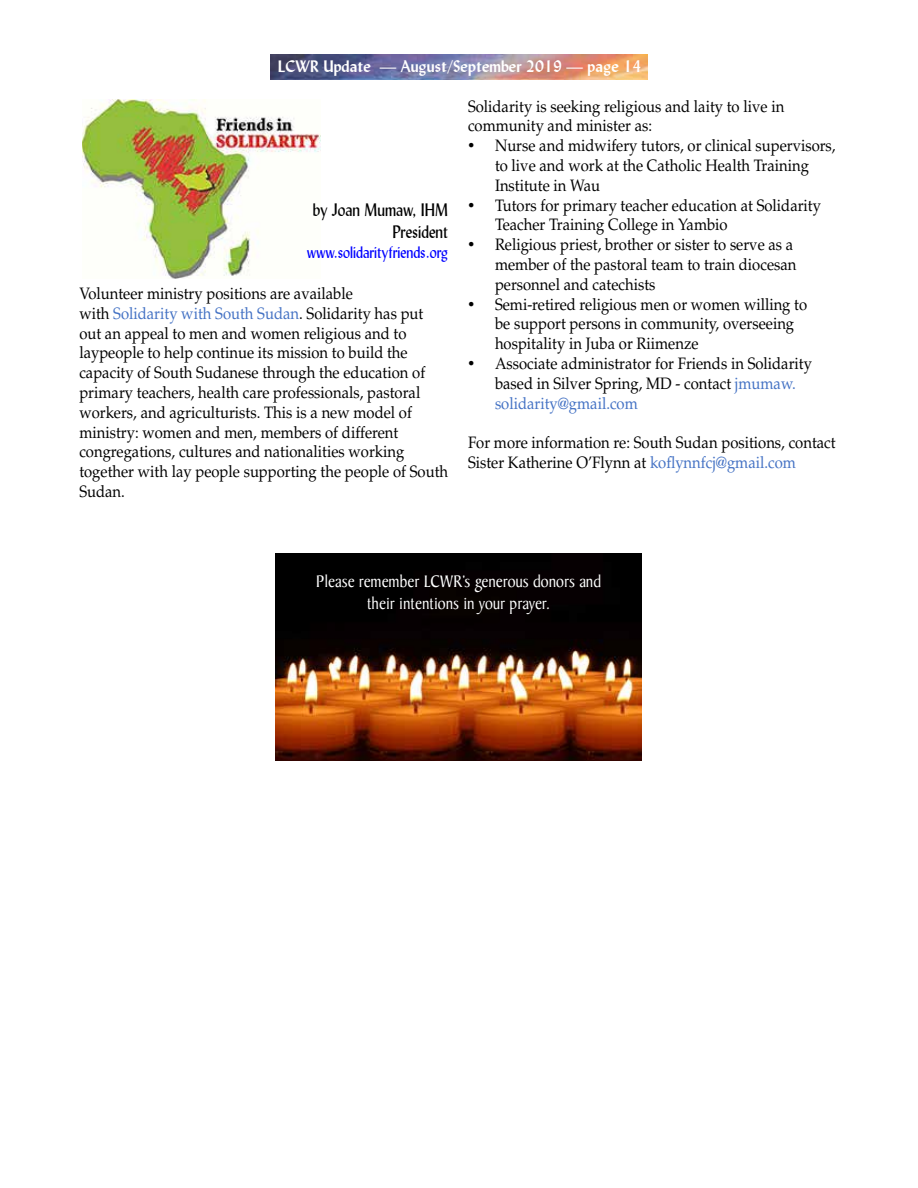
<style>
.page{position:relative;width:918px;height:1188px;background:#fff}
.page>*{position:absolute;margin:0;border:0;box-sizing:border-box;transform-origin:0 0}
.t1{font:18px/21.6px "Baker Signet";color:#fff;text-align:center;scale:.9 1}
.t2{font:18px/21.6px "Lydian BT";color:#000;text-align:right;scale:.9 1}
.t3{font:16.5px/19.8px "Palatino LT Std";color:#000;scale:.9 1}
.t4{font:700 16.5px "Lydian BT";color:#fff}
.t5{font:16.5px "Lydian BT";color:#00f;scale:.9 1}
.s1{color:#4472c4}
.s2{font-family:"Times New Roman";font-size:18px}
</style>
<div class="page">
<img style="left:271px;top:54px;width:377px;height:26px">
<img style="left:83px;top:100px;width:237px;height:179px">
<img style="left:275px;top:553px;width:367px;height:208px">
<p class="t4" style="left:278px;top:56px;width:365px">LCWR Update — August/September 2019 — page 14</p>
<p class="t2" style="left:313px;top:199px;width:152px">by Joan Mumaw, IHM<br>President</p>
<p class="t5" style="left:307px;top:242px;width:159px">www.solidarityfriends.org</p>
<p class="t3" style="left:79px;top:284px;width:411px">Volunteer ministry positions are available<br>with <span class="s1">Solidarity with South Sudan</span>. Solidarity has put out an appeal to men and women religious and to laypeople to help continue its mission to build the capacity of South Sudanese through the education of primary teachers, health care professionals, pastoral workers, and agriculturists. This is a new model of ministry: women and men, members of different congregations, cultures and nationalities working together with lay people supporting the people of South Sudan.</p>
<p class="t3" style="left:468px;top:96px;width:353px">Solidarity is seeking religious and laity to live in community and minister as:</p>
<p class="t3" style="left:495px;top:136px;width:380px;text-indent:-27px"><span class="s2">•</span> Nurse and midwifery tutors, or clinical supervisors, to live and work at the Catholic Health Training<br>Institute in Wau</p>
<p class="t3" style="left:495px;top:195px;width:364px;text-indent:-27px"><span class="s2">•</span> Tutors for primary teacher education at Solidarity<br>Teacher Training College in Yambio</p>
<p class="t3" style="left:495px;top:235px;width:336px;text-indent:-27px"><span class="s2">•</span> Religious priest, brother or sister to serve as a member of the pastoral team to train diocesan personnel and catechists</p>
<p class="t3" style="left:495px;top:294px;width:348px;text-indent:-27px"><span class="s2">•</span> Semi-retired religious men or women willing to be support persons in community, overseeing hospitality in Juba or Riimenze</p>
<p class="t3" style="left:495px;top:354px;width:354px;text-indent:-27px"><span class="s2">•</span> Associate administrator for Friends in Solidarity based in Silver Spring, MD - contact <span class="s1">jmumaw. solidarity@gmail.com</span></p>
<p class="t3" style="left:468px;top:433px;width:410px">For more information re: South Sudan positions, contact<br>Sister Katherine O’Flynn at <span class="s1">koflynnfcj@gmail.com</span></p>
<p class="t1" style="left:316px;top:571px;width:318px">Please remember LCWR’s generous donors and their intentions in your prayer.</p>
</div>
